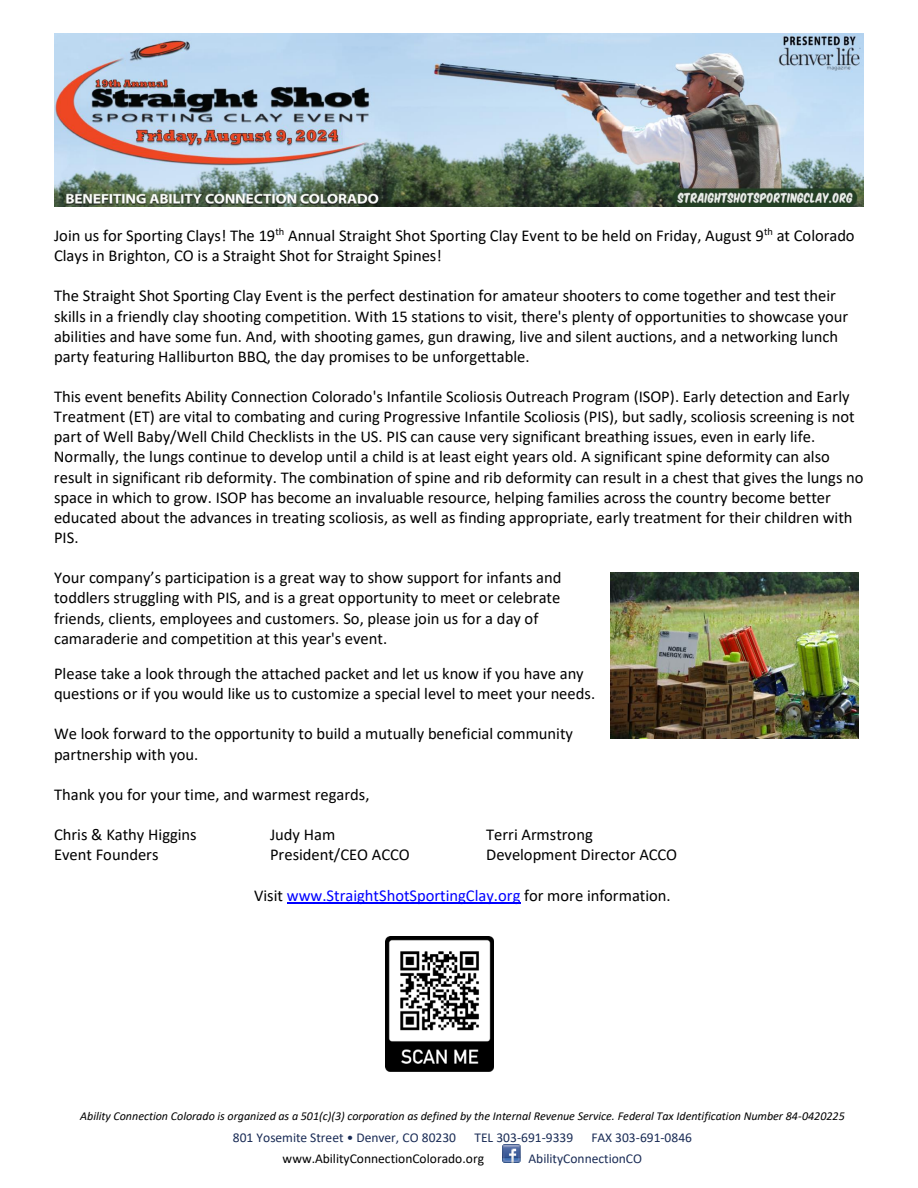
<style>
.page{position:relative;width:918px;height:1188px;background:#fff}
.page>*{position:absolute;margin:0;border:0;box-sizing:border-box;transform-origin:0 0}
.t1{font:16.5px/20.1px "Calibri";color:#000}
.t2{font:16.5px "Calibri";color:#00f}
.t3{font:13.5px "Calibri";color:#1a2c56}
.t4{font:13.5px "Calibri";color:#000}
.t5{font:italic 12px "Calibri";color:#000}
.s1{color:#000}
</style>
<div class="page">
<img style="left:502px;top:1145px;width:19px;height:18px">
<img style="left:54px;top:34px;width:809px;height:173px">
<hr style="left:287px;top:902px;width:233px;height:1px;background:#00f">
<img style="left:611px;top:573px;width:248px;height:166px">
<img style="left:385px;top:937px;width:109px;height:135px">
<p class="t1" style="left:54px;top:227px;width:802px">Join us for Sporting Clays! The 19<sup>th</sup> Annual Straight Shot Sporting Clay Event to be held on Friday, August 9<sup>th</sup> at Colorado<br>Clays in Brighton, CO is a Straight Shot for Straight Spines!</p>
<p class="t1" style="left:54px;top:287px;width:796px">The Straight Shot Sporting Clay Event is the perfect destination for amateur shooters to come together and test their skills in a friendly clay shooting competition. With 15 stations to visit, there's plenty of opportunities to showcase your abilities and have some fun. And, with shooting games, gun drawing, live and silent auctions, and a networking lunch party featuring Halliburton BBQ, the day promises to be unforgettable.</p>
<p class="t1" style="left:54px;top:388px;width:811px">This event benefits Ability Connection Colorado's Infantile Scoliosis Outreach Program (ISOP). Early detection and Early Treatment (ET) are vital to combating and curing Progressive Infantile Scoliosis (PIS), but sadly, scoliosis screening is not part of Well Baby/Well Child Checklists in the US. PIS can cause very significant breathing issues, even in early life.<br>Normally, the lungs continue to develop until a child is at least eight years old. A significant spine deformity can also result in significant rib deformity. The combination of spine and rib deformity can result in a chest that gives the lungs no space in which to grow. ISOP has become an invaluable resource, helping families across the country become better educated about the advances in treating scoliosis, as well as finding appropriate, early treatment for their children with PIS.</p>
<p class="t1" style="left:54px;top:569px;width:509px">Your company’s participation is a great way to show support for infants and toddlers struggling with PIS, and is a great opportunity to meet or celebrate friends, clients, employees and customers. So, please join us for a day of camaraderie and competition at this year's event.</p>
<p class="t1" style="left:54px;top:665px;width:543px">Please take a look through the attached packet and let us know if you have any questions or if you would like us to customize a special level to meet your needs.</p>
<p class="t1" style="left:54px;top:725px;width:520px">We look forward to the opportunity to build a mutually beneficial community partnership with you.</p>
<p class="t1" style="left:54px;top:786px;width:317px">Thank you for your time, and warmest regards,</p>
<p class="t1" style="left:54px;top:826px;width:144px">Chris &amp; Kathy Higgins</p>
<p class="t1" style="left:270px;top:826px;width:67px">Judy Ham</p>
<p class="t1" style="left:486px;top:826px;width:108px">Terri Armstrong</p>
<p class="t1" style="left:54px;top:846px;width:106px">Event Founders</p>
<p class="t1" style="left:270px;top:846px;width:141px">President/CEO ACCO</p>
<p class="t1" style="left:486px;top:846px;width:193px">Development Director ACCO</p>
<p class="t2" style="left:254px;top:888px;width:418px"><span class="s1">Visit</span> www.StraightShotSportingClay.org <span class="s1">for more information.</span></p>
<p class="t5" style="left:80px;top:1111px;width:766px">Ability Connection Colorado is organized as a 501(c)(3) corporation as defined by the Internal Revenue Service. Federal Tax Identification Number 84-0420225</p>
<p class="t3" style="left:233px;top:1132px;width:225px">801 Yosemite Street • Denver, CO 80230</p>
<p class="t3" style="left:474px;top:1132px;width:100px">TEL 303-691-9339</p>
<p class="t3" style="left:591px;top:1132px;width:102px">FAX 303-691-0846</p>
<p class="t4" style="left:283px;top:1153px;width:203px">www.AbilityConnectionColorado.org</p>
<p class="t3" style="left:529px;top:1153px;width:115px">AbilityConnectionCO</p>
</div>
